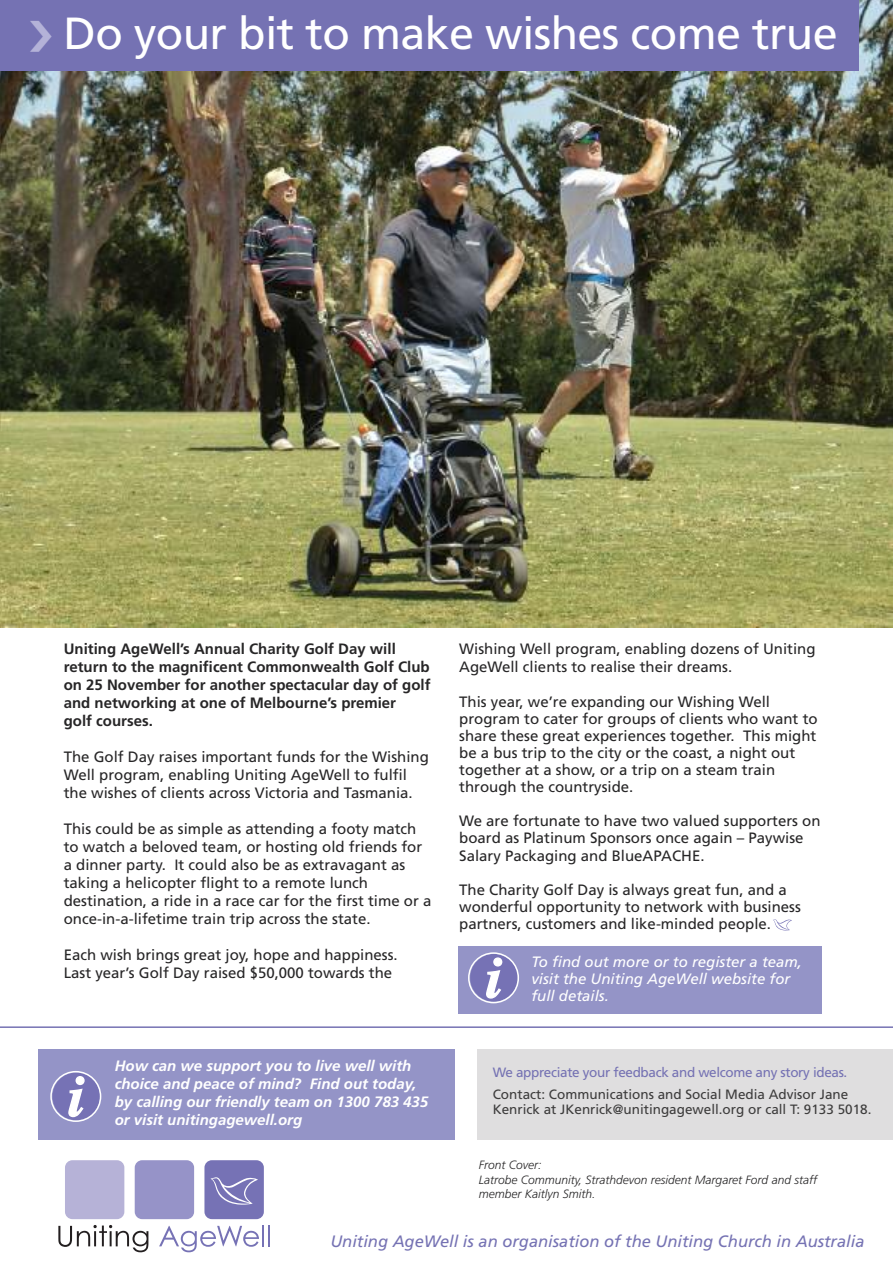
<style>
.page{position:relative;width:893px;height:1263px;background:#fff}
.page>*{position:absolute;margin:0;border:0;box-sizing:border-box;transform-origin:0 0}
.t1{font:45px "Frutiger LT Std";letter-spacing:-.015em;color:#fff}
.t2{font:italic 16.5px "Frutiger LT Std";color:#7572b3}
.t3{font:15px/18px "Frutiger LT Std";color:#272627}
.t4{font:700 15px/18px "Frutiger LT Std";color:#272627}
.t5{font:italic 700 15px/18px "Frutiger LT Std";color:#fff}
.t6{font:italic 15px/17.1px "Frutiger LT Std";color:#fff}
.t7{font:13.5px/15px "Frutiger LT Std";color:#3d3c3c}
.t8{font:13.5px "Frutiger LT Std";letter-spacing:-.025em;color:#7572b3}
.t9{font:italic 300 12px/14.4px "Frutiger LT Std";color:#272627}
</style>
<div class="page">
<svg style="left:58px;top:1225px;width:90px;height:27px"></svg>
<svg style="left:159px;top:1226px;width:100px;height:26px"></svg>
<hr style="left:262px;top:1225px;width:2px;height:21px;background:#7672b5">
<hr style="left:268px;top:1225px;width:2px;height:21px;background:#7672b5">
<div style="left:65px;top:1160px;width:59px;height:59px;background:#b6b2d7;border-radius:7px"></div>
<div style="left:135px;top:1160px;width:59px;height:59px;background:#9693c8;border-radius:7px"></div>
<div style="left:204px;top:1160px;width:60px;height:59px;background:#7672b5;border-radius:7px"></div>
<svg style="left:211px;top:1177px;width:47px;height:28px"></svg>
<div style="left:477px;top:1049px;width:416px;height:91px;background:#dfdedf"></div>
<div style="left:39px;top:1049px;width:416px;height:91px;background:#9494c7"></div>
<svg style="left:50px;top:1071px;width:51px;height:51px"></svg>
<img style="left:0;top:0;width:893px;height:627px">
<div style="left:0;top:0;width:859px;height:71px;background:#7572b3"></div>
<svg style="left:773px;top:919px;width:19px;height:11px"></svg>
<hr style="left:0;top:1026px;width:893px;height:2px;background:#7572b3">
<div style="left:458px;top:946px;width:364px;height:68px;background:#9494c7"></div>
<svg style="left:468px;top:952px;width:51px;height:51px"></svg>
<h1 class="t1" style="left:64px;top:16px;width:776px">Do your bit to make wishes come true</h1>
<p class="t4" style="left:64px;top:641px;width:368px">Uniting AgeWell’s Annual Charity Golf Day will return to the magnificent Commonwealth Golf Club on 25 November for another spectacular day of golf and networking at one of Melbourne’s premier<br>golf courses.</p>
<p class="t3" style="left:64px;top:749px;width:367px">The Golf Day raises important funds for the Wishing<br>Well program, enabling Uniting AgeWell to fulfil the wishes of clients across Victoria and Tasmania.</p>
<p class="t3" style="left:64px;top:821px;width:369px">This could be as simple as attending a footy match to watch a beloved team, or hosting old friends for a dinner party. It could also be as extravagant as taking a helicopter flight to a remote lunch destination, a ride in a race car for the first time or a once-in-a-lifetime train trip across the state.</p>
<p class="t3" style="left:64px;top:947px;width:335px">Each wish brings great joy, hope and happiness.<br>Last year’s Golf Day raised $50,000 towards the</p>
<p class="t5" style="left:115px;top:1058px;width:315px">How can we support you to live well with choice and peace of mind? Find out today, by calling our friendly team on 1300 783 435 or visit unitingagewell.org</p>
<p class="t3" style="left:459px;top:641px;width:358px">Wishing Well program, enabling dozens of Uniting<br>AgeWell clients to realise their dreams.</p>
<p class="t3" style="left:459px;top:694px;width:360px;line-height:17.1px">This year, we’re expanding our Wishing Well program to cater for groups of clients who want to share these great experiences together. This might be a bus trip to the city or the coast, a night out together at a show, or a trip on a steam train through the countryside.</p>
<p class="t3" style="left:459px;top:814px;width:363px;line-height:17.1px">We are fortunate to have two valued supporters on board as Platinum Sponsors once again – Paywise<br>Salary Packaging and BlueAPACHE.</p>
<p class="t3" style="left:459px;top:882px;width:343px;line-height:17.1px">The Charity Golf Day is always great fun, and a wonderful opportunity to network with business partners, customers and like-minded people.</p>
<p class="t6" style="left:531px;top:954px;width:272px">To find out more or to register a team, visit the Uniting AgeWell website for full details.</p>
<p class="t8" style="left:493px;top:1066px;width:356px">We appreciate your feedback and welcome any story ideas.</p>
<p class="t7" style="left:493px;top:1088px;width:380px">Contact: Communications and Social Media Advisor Jane<br>Kenrick at JKenrick@unitingagewell.org or call T: 9133 5018.</p>
<p class="t9" style="left:479px;top:1159px;width:340px">Front Cover:<br>Latrobe Community, Strathdevon resident Margaret Ford and staff member Kaitlyn Smith.</p>
<p class="t2" style="left:330px;top:1234px;width:536px">Uniting AgeWell is an organisation of the Uniting Church in Australia</p>
</div>
